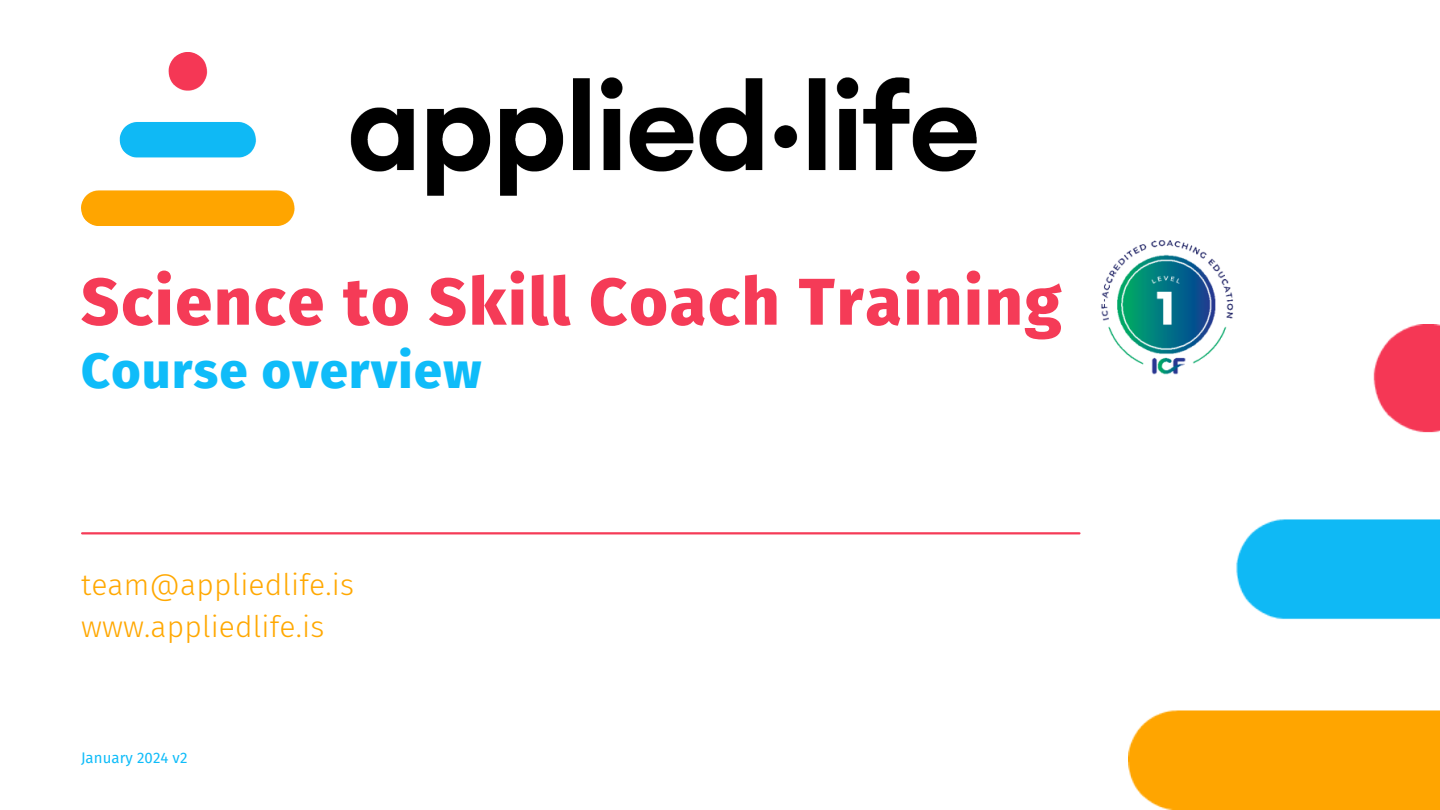
<style>
.page{position:relative;width:1440px;height:810px;background:#fff}
.page>*{position:absolute;margin:0;border:0;box-sizing:border-box;transform-origin:0 0}
.t1{font:800 66px "Fira Sans";letter-spacing:.03em;color:#f53b57}
.t2{font:800 50px "Fira Sans";letter-spacing:.03em;color:#0fbcf9}
.t3{font:300 30px/42px "Fira Sans";letter-spacing:.005em;color:#ffa801}
.t4{font:15px "Fira Sans";letter-spacing:.005em;color:#0fbcf9}
</style>
<div class="page">
<hr style="left:82px;top:532px;width:997px;height:2px;background:#f53b57">
<img style="left:1128px;top:325px;width:312px;height:485px">
<img style="left:81px;top:53px;width:896px;height:172px">
<img style="left:1101px;top:240px;width:153px;height:152px">
<p class="t1" style="left:81px;top:263px;width:982px">Science to Skill Coach Training</p>
<p class="t2" style="left:81px;top:342px;width:402px">Course overview</p>
<p class="t3" style="left:81px;top:564px;width:275px">team@appliedlife.is www.appliedlife.is</p>
<h2 class="t4" style="left:81px;top:749px;width:108px">January 2024 v2</h2>
</div>
